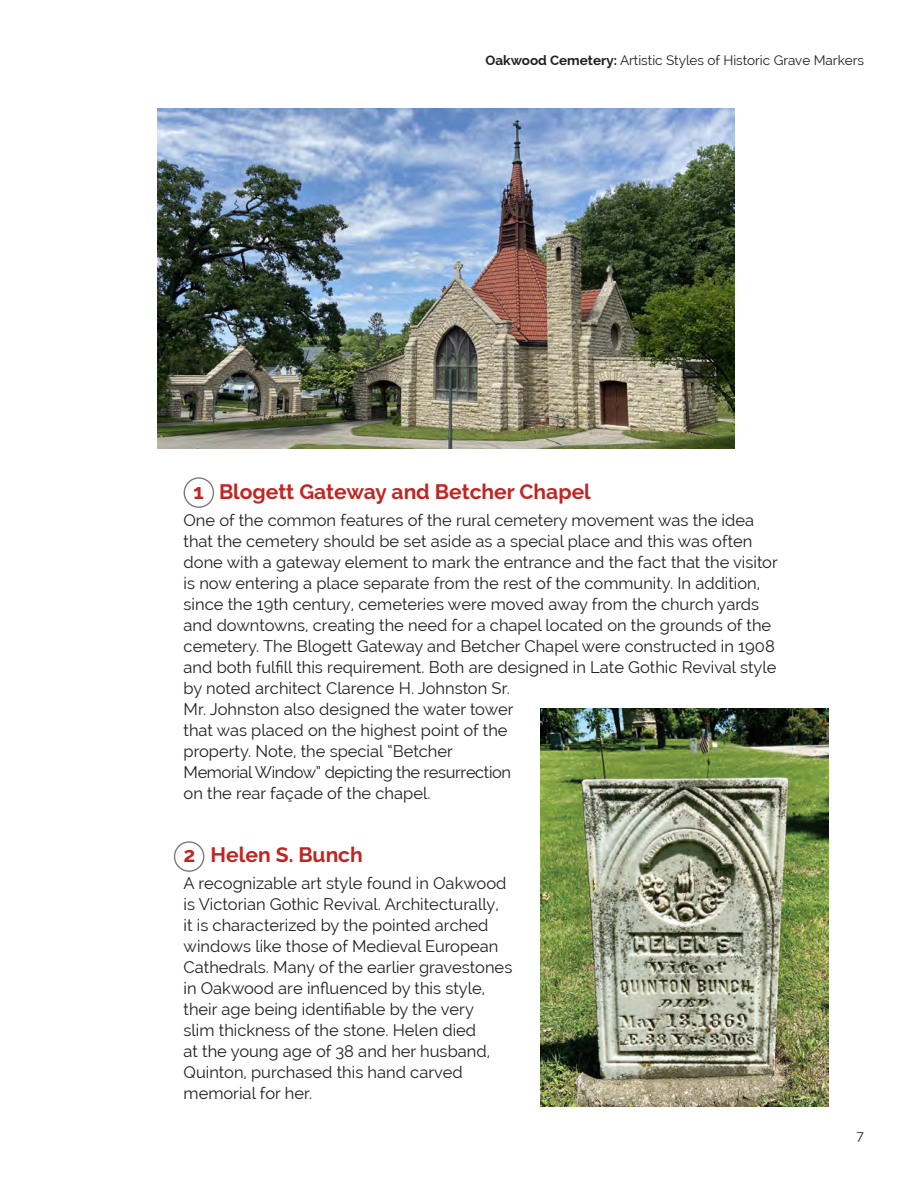
<style>
.page{position:relative;width:918px;height:1188px;background:#fff}
.page>*{position:absolute;margin:0;border:0;box-sizing:border-box;transform-origin:0 0}
.t1{font:700 21px "Raleway";color:#c12523}
.t2{font:16.5px/21px "Raleway";color:#231f20}
.t3{font:16.5px/21px "Raleway";letter-spacing:-.025em;color:#231f20}
.t4{font:13.5px "Raleway";color:#231f20}
.s1{font-weight:700}
</style>
<div class="page">
<img style="left:158px;top:108px;width:576px;height:341px">
<img style="left:540px;top:708px;width:288px;height:399px">
<div style="left:184px;top:477px;width:30px;height:31px;border:1px solid #777877;border-radius:50%"></div>
<div style="left:174px;top:841px;width:30px;height:31px;border:1px solid #777877;border-radius:50%"></div>
<p class="t4" style="left:485px;top:52px;width:380px"><span class="s1">Oakwood Cemetery:</span> Artistic Styles of Historic Grave Markers</p>
<p class="t1" style="left:194px;top:480px;width:399px">1 Blogett Gateway and Betcher Chapel</p>
<p class="t2" style="left:184px;top:510px;width:572px">One of the common features of the rural cemetery movement was the idea</p>
<p class="t2" style="left:184px;top:531px;width:596px">that the cemetery should be set aside as a special place and this was often done with a gateway element to mark the entrance and the fact that the visitor is now entering a place separate from the rest of the community. In addition, since the 19th century, cemeteries were moved away from the church yards and downtowns, creating the need for a chapel located on the grounds of the cemetery. The Blogett Gateway and Betcher Chapel were constructed in 1908 and both fulfill this requirement. Both are designed in Late Gothic Revival style by noted architect Clarence H. Johnston Sr.<br>Mr. Johnston also designed the water tower<br>that was placed on the highest point of the<br>property. Note, the special “Betcher</p>
<p class="t3" style="left:184px;top:762px;width:329px">Memorial Window” depicting the resurrection on the rear façade of the chapel.</p>
<p class="t1" style="left:184px;top:843px;width:181px">2 Helen S. Bunch</p>
<p class="t2" style="left:184px;top:873px;width:330px">A recognizable art style found in Oakwood is Victorian Gothic Revival. Architecturally,<br>it is characterized by the pointed arched windows like those of Medieval European Cathedrals. Many of the earlier gravestones in Oakwood are influenced by this style, their age being identifiable by the very</p>
<p class="t2" style="left:184px;top:1020px;width:294px">slim thickness of the stone. Helen died</p>
<p class="t2" style="left:184px;top:1041px;width:308px">at the young age of 38 and her husband,<br>Quinton, purchased this hand carved</p>
<p class="t2" style="left:184px;top:1083px;width:130px">memorial for her.</p>
<p class="t4" style="left:857px;top:1128px;width:9px">7</p>
</div>
